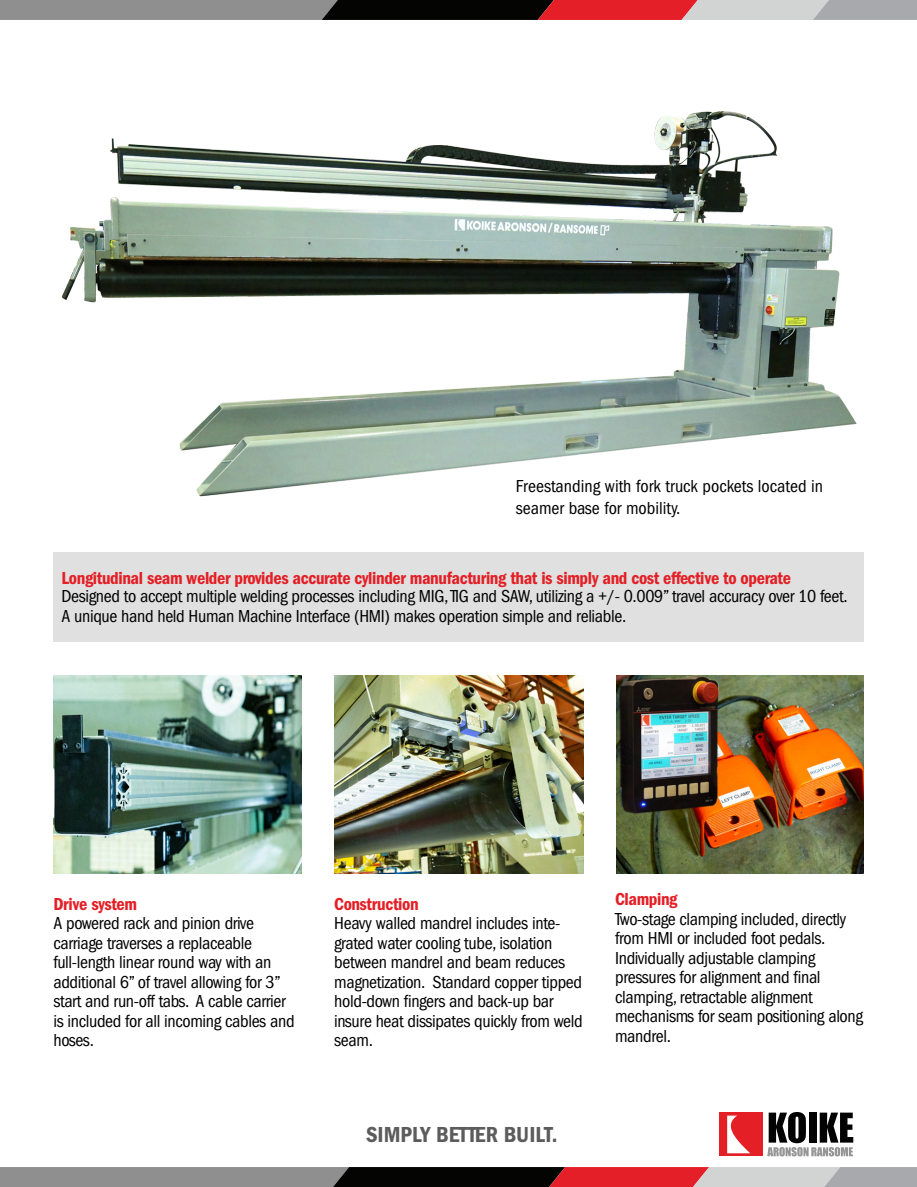
<style>
.page{position:relative;width:917px;height:1187px;background:#fff}
.page>*{position:absolute;margin:0;border:0;box-sizing:border-box;transform-origin:0 0}
.t1{font:22.5px "Franklin Gothic LT Pro Cn Dm";color:#5c5c5c}
.Paragraph_Style1{font:condensed 18px/19.5px "Franklin Gothic LT Pro";letter-spacing:-.02em;color:#000}
.Paragraph_Style1-2{font:18px "Franklin Gothic LT Pro Cn Dm";letter-spacing:-.02em;color:#e41f25}
.Paragraph_Style1-3{font:condensed 18px/21.6px "Franklin Gothic LT Pro";color:#000}
.s1{font-family:"Franklin Gothic LT Pro Cn Dm";font-stretch:normal;color:#e41f25}
</style>
<div class="page">
<svg style="left:0;top:1112px;width:917px;height:75px"></svg>
<svg style="left:0;top:0;width:917px;height:20px;background:#88696a"></svg>
<div style="left:53px;top:552px;width:810px;height:90px;background:#e0e0e0"></div>
<img style="left:53px;top:675px;width:249px;height:199px">
<img style="left:616px;top:675px;width:247px;height:199px">
<img style="left:335px;top:675px;width:248px;height:199px">
<img style="left:61px;top:111px;width:796px;height:386px">
<p class="Paragraph_Style1-3" style="left:516px;top:476px;width:309px">Freestanding with fork truck pockets located in seamer base for mobility.</p>
<p class="Paragraph_Style1-2" style="left:62px;top:568px;width:731px">Longitudinal seam welder provides accurate cylinder manufacturing that is simply and cost effective to operate</p>
<p class="Paragraph_Style1" style="left:62px;top:587px;width:788px">Designed to accept multiple welding processes including MIG, TIG and SAW, utilizing a +/- 0.009” travel accuracy over 10 feet.<br>A unique hand held Human Machine Interface (HMI) makes operation simple and reliable.</p>
<p class="Paragraph_Style1-2" style="left:53px;top:894px;width:85px">Drive system</p>
<p class="Paragraph_Style1" style="left:53px;top:914px;width:243px">A powered rack and pinion drive carriage traverses a replaceable full-length linear round way with an additional 6” of travel allowing for 3” start and run-off tabs. A cable carrier is included for all incoming cables and hoses.</p>
<p class="Paragraph_Style1" style="left:334px;top:894px;width:250px"><span class="s1">Construction<br></span>Heavy walled mandrel includes inte&shy;grated water cooling tube, isolation between mandrel and beam reduces magnetization. Standard copper tipped hold-down fingers and back-up bar insure heat dissipates quickly from weld seam.</p>
<p class="t1" style="left:366px;top:1122px;width:193px">SIMPLY BETTER BUILT.</p>
<p class="Paragraph_Style1-2" style="left:615px;top:889px;width:64px">Clamping</p>
<p class="Paragraph_Style1" style="left:615px;top:909px;width:250px">Two-stage clamping included, directly from HMI or included foot pedals.<br>Individually adjustable clamping pressures for alignment and final clamping, retractable alignment mechanisms for seam positioning along mandrel.</p>
</div>
